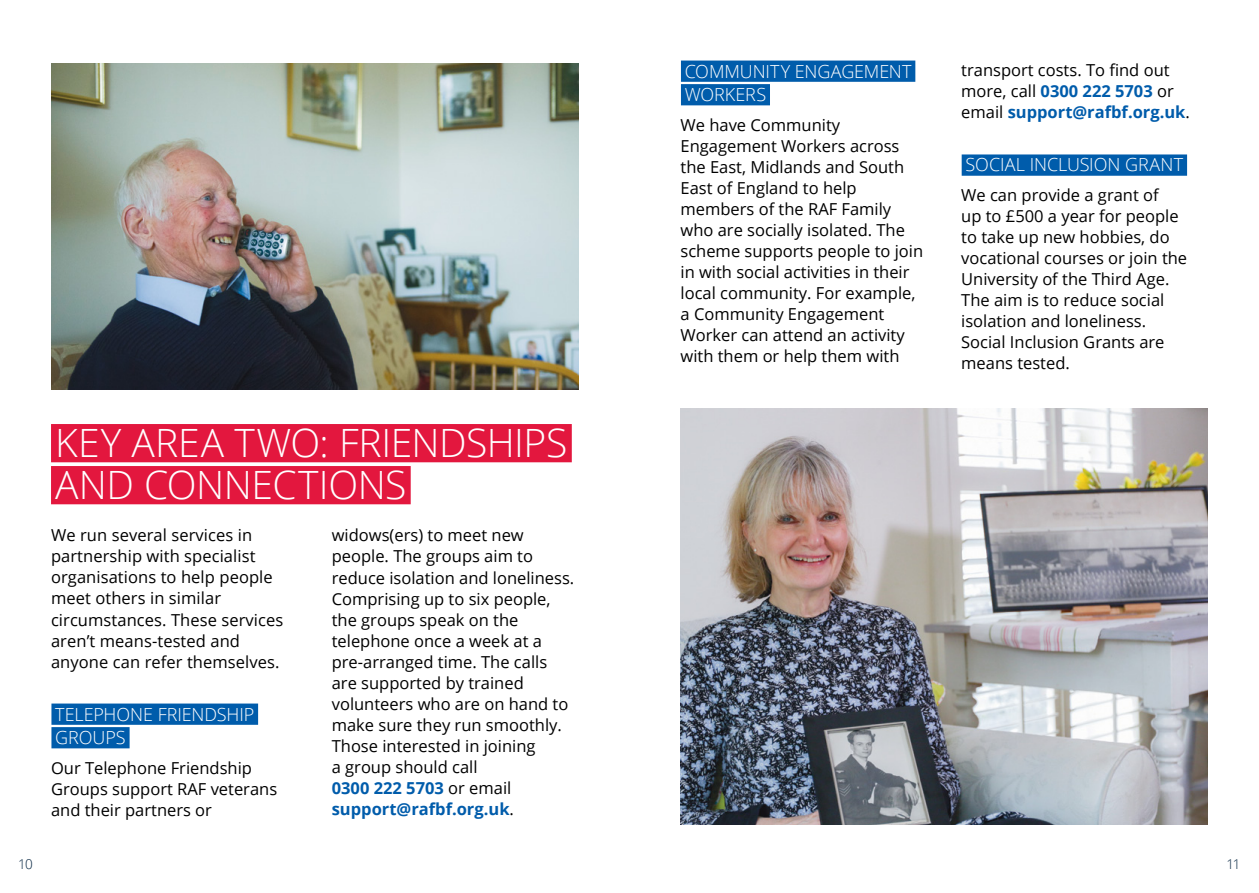
<style>
.page{position:relative;width:1259px;height:893px;background:#fff}
.page>*{position:absolute;margin:0;border:0;box-sizing:border-box;transform-origin:0 0}
.t1{font:300 39px/42px "Open Sans";letter-spacing:-.01em;color:#fff}
.t2{font:300 18px/23.5px "Open Sans";letter-spacing:-.005em;color:#fff}
.t3{font:16.5px/21px "Open Sans";color:#000}
.t4{font:300 13.5px "Open Sans";color:#042440}
.s1{font-weight:700;color:#005cab}
</style>
<div class="page">
<div style="left:51px;top:424px;width:521px;height:38px;background:#e3173e"></div>
<div style="left:51px;top:466px;width:360px;height:38px;background:#e3173e"></div>
<div style="left:51px;top:703px;width:207px;height:22px;background:#005cab"></div>
<div style="left:51px;top:727px;width:79px;height:21px;background:#005cab"></div>
<img style="left:51px;top:64px;width:527px;height:325px">
<div style="left:681px;top:61px;width:234px;height:21px;background:#005cab"></div>
<div style="left:681px;top:84px;width:89px;height:21px;background:#005cab"></div>
<div style="left:961px;top:154px;width:226px;height:22px;background:#005cab"></div>
<img style="left:680px;top:408px;width:528px;height:417px">
<h1 class="t1" style="left:55px;top:421px;width:514px">KEY AREA TWO: FRIENDSHIPS<br>AND CONNECTIONS</h1>
<p class="t3" style="left:51px;top:525px;width:234px">We run several services in partnership with specialist organisations to help people meet others in similar circumstances. These services aren’t means-tested and anyone can refer themselves.</p>
<p class="t2" style="left:55px;top:702px;width:200px">TELEPHONE FRIENDSHIP<br>GROUPS</p>
<p class="t3" style="left:51px;top:757px;width:228px">Our Telephone Friendship<br>Groups support RAF veterans and their partners or</p>
<p class="t3" style="left:332px;top:525px;width:244px">widows(ers) to meet new people. The groups aim to reduce isolation and loneliness.<br>Comprising up to six people, the groups speak on the telephone once a week at a pre-arranged time. The calls are supported by trained volunteers who are on hand to make sure they run smoothly.<br>Those interested in joining<br>a group should call<br><span class="s1">0300 222 5703</span> or email <span class="s1">support@rafbf.org.uk</span>.</p>
<p class="t2" style="left:685px;top:59px;width:228px">COMMUNITY ENGAGEMENT<br>WORKERS</p>
<p class="t3" style="left:680px;top:114px;width:244px">We have Community<br>Engagement Workers across the East, Midlands and South<br>East of England to help members of the RAF Family who are socially isolated. The scheme supports people to join in with social activities in their local community. For example, a Community Engagement<br>Worker can attend an activity with them or help them with</p>
<p class="t3" style="left:961px;top:59px;width:230px">transport costs. To find out more, call <span class="s1">0300 222 5703</span> or email <span class="s1">support@rafbf.org.uk</span>.</p>
<p class="t2" style="left:965px;top:153px;width:219px">SOCIAL INCLUSION GRANT</p>
<p class="t3" style="left:961px;top:184px;width:227px">We can provide a grant of<br>up to £500 a year for people to take up new hobbies, do vocational courses or join the<br>University of the Third Age.<br>The aim is to reduce social isolation and loneliness.<br>Social Inclusion Grants are means tested.</p>
<p class="t4" style="left:18px;top:855px;width:16px">10</p>
<p class="t4" style="left:1226px;top:855px;width:16px">11</p>
</div>
